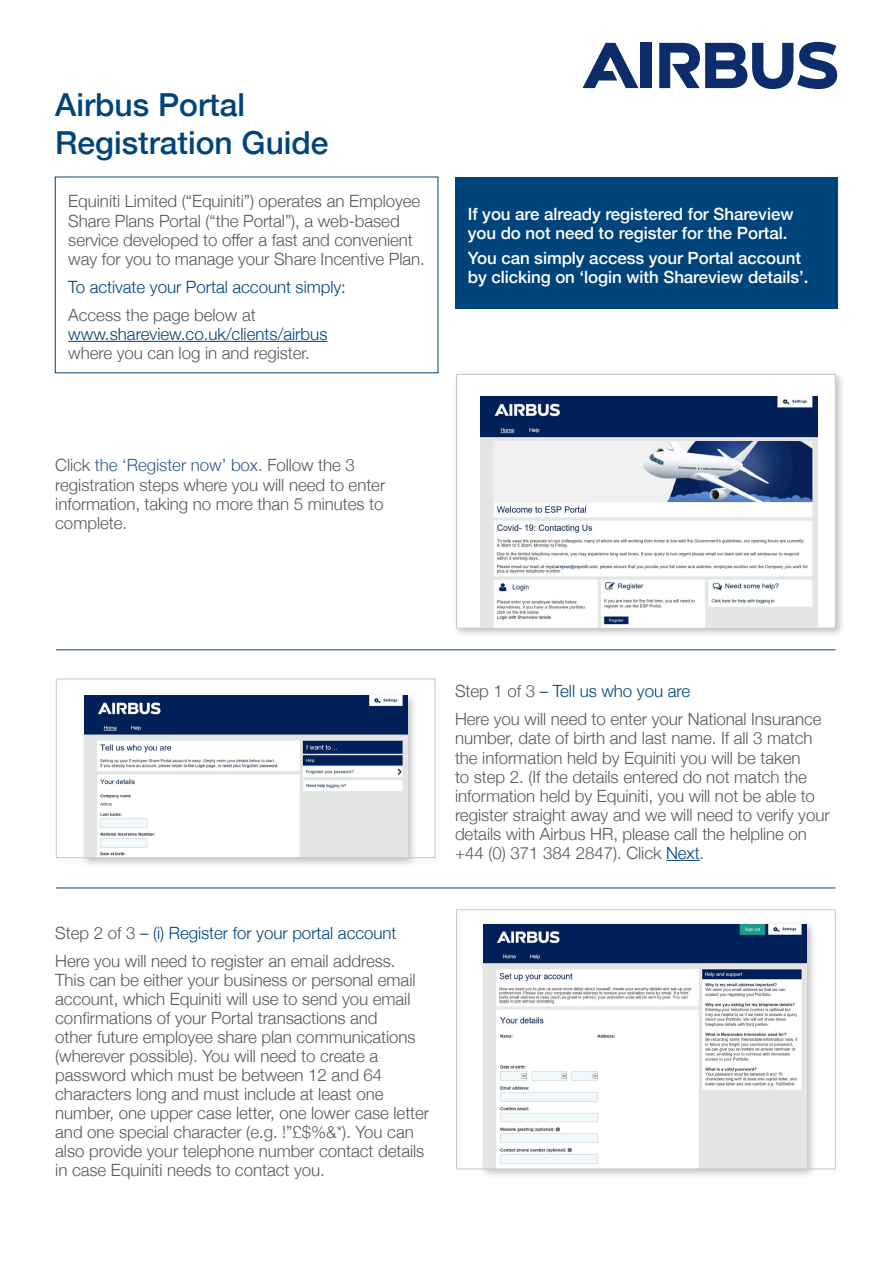
<style>
.page{position:relative;width:893px;height:1263px;background:#fff}
.page>*{position:absolute;margin:0;border:0;box-sizing:border-box;transform-origin:0 0}
.t1{font:500 31.65px/38.1px "Helvetica Neue";color:#00447c}
.t2{font:300 16.95px/19px "Helvetica Neue";letter-spacing:-.005em;color:#58595b}
.t3{font:500 16.95px/19px "Helvetica Neue";letter-spacing:-.005em;color:#fff}
.t4{font:300 16.95px "Helvetica Neue";letter-spacing:-.005em;color:#00447c}
.s1{color:#325b8e}
.s2{color:#00447c}
</style>
<div class="page">
<hr style="left:68px;top:341px;width:259px;height:1px;background:#00447c">
<hr style="left:666px;top:860px;width:34px;height:1px;background:#00447c">
<div style="left:52px;top:675px;width:393px;height:193px;background:#000;opacity:.25"></div>
<img style="left:85px;top:695px;width:323px;height:161px">
<div style="left:56px;top:679px;width:379px;height:179px;border:1px solid #c7c8ca"></div>
<div style="left:452px;top:905px;width:393px;height:274px;background:#000;opacity:.25"></div>
<img style="left:484px;top:924px;width:323px;height:243px">
<div style="left:456px;top:909px;width:379px;height:260px;border:1px solid #c7c8ca"></div>
<hr style="left:56px;top:649px;width:779px;height:1px;background:#00447c">
<hr style="left:56px;top:888px;width:779px;height:1px;background:#00447c">
<div style="left:452px;top:370px;width:393px;height:268px;background:#000;opacity:.25"></div>
<div style="left:456px;top:374px;width:379px;height:254px;background:#fff;border:1px solid #c7c8ca"></div>
<img style="left:480px;top:396px;width:338px;height:45px">
<div style="left:455px;top:178px;width:383px;height:131px;background:#00447c"></div>
<div style="left:641px;top:43px;width:11px;height:45px;background:#0d2c6c"></div>
<svg style="left:583px;top:43px;width:55px;height:45px"></svg>
<svg style="left:659px;top:42px;width:178px;height:47px"></svg>
<img style="left:480px;top:441px;width:338px;height:62px">
<img style="left:480px;top:503px;width:338px;height:124px">
<h1 class="t1" style="left:55px;top:83px;width:275px">Airbus Portal<br>Registration Guide</h1>
<p class="t2" style="left:68px;top:191px;width:358px">Equiniti Limited (“Equiniti”) operates an Employee Share Plans Portal (“the Portal”), a web-based service developed to offer a fast and convenient way for you to manage your Share Incentive Plan.</p>
<p class="t4" style="left:68px;top:273px;width:279px">To activate your Portal account simply:</p>
<p class="t2" style="left:68px;top:304px;width:189px">Access the page below at</p>
<p class="t4" style="left:68px;top:320px;width:261px">www.shareview.co.uk/clients/airbus</p>
<p class="t2" style="left:68px;top:342px;width:243px">where you can log in and register.</p>
<p class="t2" style="left:55px;top:455px;width:332px">Click <span class="s1">the ‘Register now’ box</span>. Follow the 3 registration steps where you will need to enter information, taking no more than 5 minutes to complete.</p>
<p class="t3" style="left:468px;top:203px;width:327px">If you are already registered for Shareview you do not need to register for the Portal.</p>
<p class="t3" style="left:468px;top:247px;width:342px">You can simply access your Portal account by clicking on ‘login with Shareview details’.</p>
<p class="t2" style="left:55px;top:917px;width:343px;line-height:28px">Step 2 of 3 <span class="s2">– (i) Register for your portal account<br></span>Here you will need to register an email address.</p>
<p class="t2" style="left:55px;top:969px;width:375px">This can be either your business or personal email account, which Equiniti will use to send you email confirmations of your Portal transactions and<br>other future employee share plan communications (wherever possible). You will need to create a password which must be between 12 and 64 characters long and must include at least one number, one upper case letter, one lower case letter and one special character (e.g. !”£$%&amp;*). You can also provide your telephone number contact details in case Equiniti needs to contact you.</p>
<p class="t2" style="left:455px;top:676px;width:368px;line-height:28px">Step 1 of 3 <span class="s2">– Tell us who you are<br></span>Here you will need to enter your National Insurance</p>
<p class="t2" style="left:455px;top:728px;width:376px">number, date of birth and last name. If all 3 match the information held by Equiniti you will be taken<br>to step 2. (If the details entered do not match the information held by Equiniti, you will not be able to register straight away and we will need to verify your details with Airbus HR, please call the helpline on +44 (0) 371 384 2847). Click <span class="s2">Next</span>.</p>
</div>
